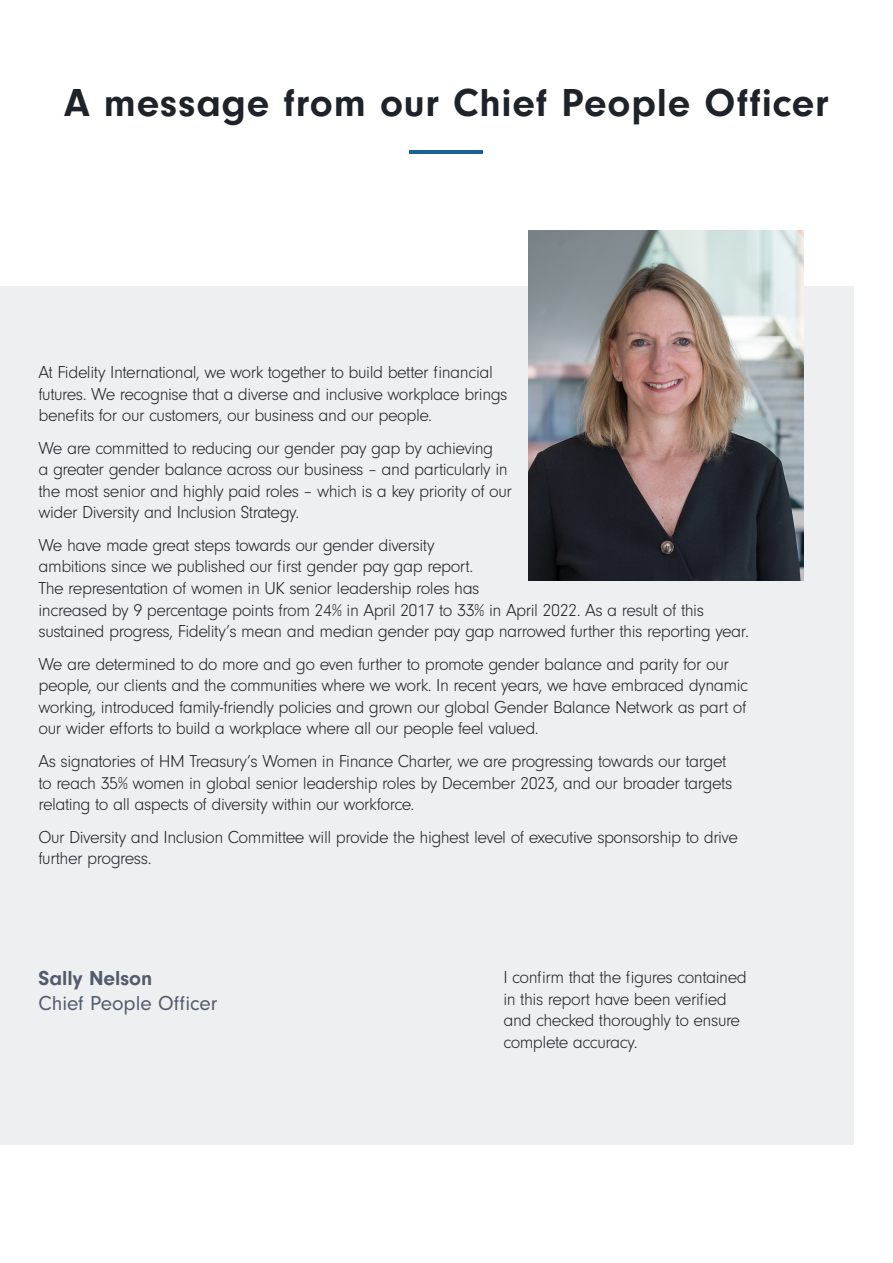
<style>
.page{position:relative;width:893px;height:1263px;background:#fff}
.page>*{position:absolute;margin:0;border:0;box-sizing:border-box;transform-origin:0 0}
.t1{font:700 40.5px "Neuzeit Gro";letter-spacing:.02em;color:#1e2229}
.t2{font:21px "Neuzeit Gro";color:#515b6b}
.t3{font:700 21px "Neuzeit Gro";color:#515b6b}
.t4{font:300 18px/21.6px "Neuzeit Gro";letter-spacing:-.025em;color:#20242b}
</style>
<div class="page">
<div style="left:0;top:287px;width:853px;height:858px;background:#eeeff0"></div>
<img style="left:528px;top:231px;width:275px;height:350px">
<hr style="left:410px;top:151px;width:73px;height:3px;background:#186297">
<h1 class="t1" style="left:64px;top:80px;width:766px">A message from our Chief People Officer</h1>
<p class="t4" style="left:38px;top:362px;width:471px">At Fidelity International, we work together to build better financial futures. We recognise that a diverse and inclusive workplace brings benefits for our customers, our business and our people.</p>
<p class="t4" style="left:38px;top:437px;width:475px">We are committed to reducing our gender pay gap by achieving<br>a greater gender balance across our business – and particularly in the most senior and highly paid roles – which is a key priority of our wider Diversity and Inclusion Strategy.</p>
<p class="t4" style="left:38px;top:535px;width:712px">We have made great steps towards our gender diversity<br>ambitions since we published our first gender pay gap report.<br>The representation of women in UK senior leadership roles has<br>increased by 9 percentage points from 24% in April 2017 to 33% in April 2022. As a result of this sustained progress, Fidelity’s mean and median gender pay gap narrowed further this reporting year.</p>
<p class="t4" style="left:38px;top:653px;width:711px">We are determined to do more and go even further to promote gender balance and parity for our people, our clients and the communities where we work. In recent years, we have embraced dynamic working, introduced family-friendly policies and grown our global Gender Balance Network as part of our wider efforts to build a workplace where all our people feel valued.</p>
<p class="t4" style="left:38px;top:751px;width:695px">As signatories of HM Treasury’s Women in Finance Charter, we are progressing towards our target to reach 35% women in global senior leadership roles by December 2023, and our broader targets relating to all aspects of diversity within our workforce.</p>
<p class="t4" style="left:38px;top:826px;width:701px">Our Diversity and Inclusion Committee will provide the highest level of executive sponsorship to drive further progress.</p>
<p class="t3" style="left:38px;top:966px;width:115px">Sally Nelson</p>
<p class="t2" style="left:38px;top:992px;width:180px">Chief People Officer</p>
<p class="t4" style="left:503px;top:967px;width:245px">I confirm that the figures contained in this report have been verified and checked thoroughly to ensure complete accuracy.</p>
</div>
